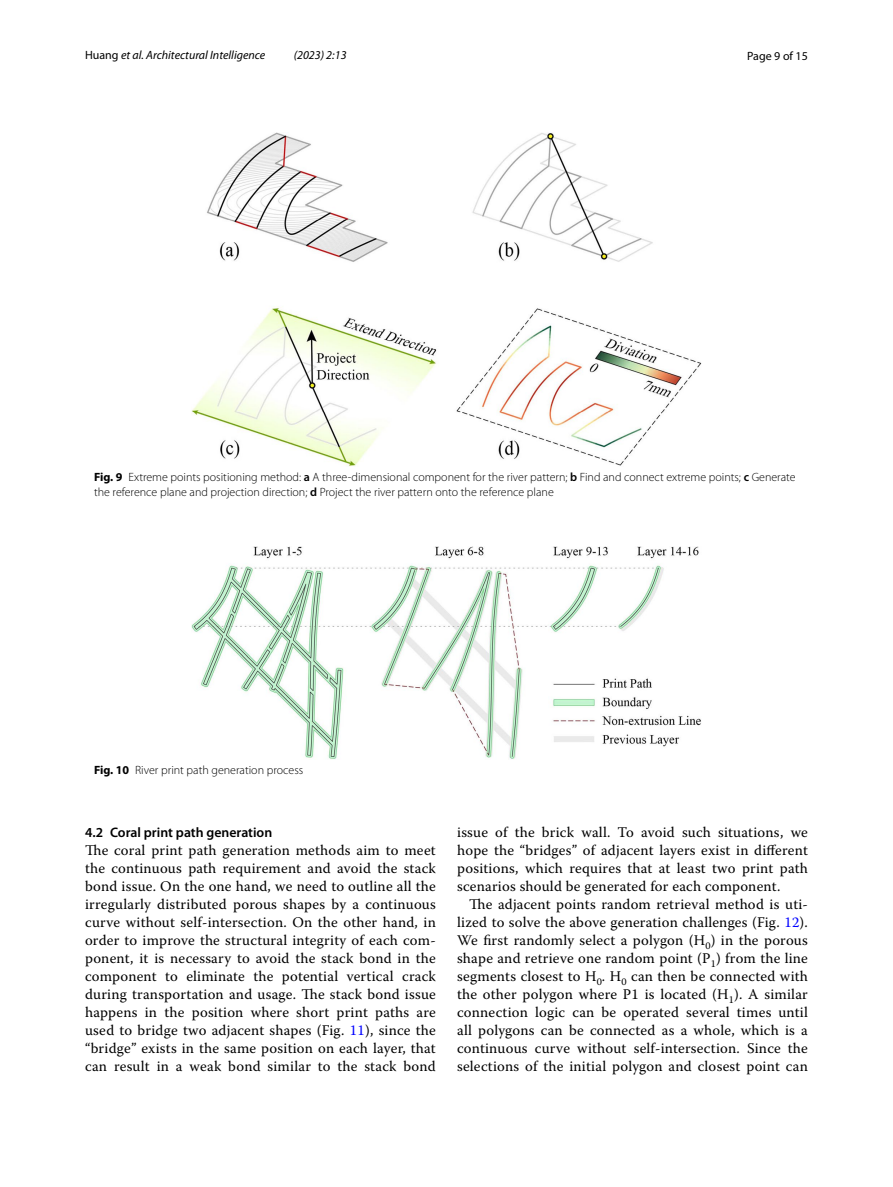
<style>
.page{position:relative;width:893px;height:1187px;background:#fff}
.page>*{position:absolute;margin:0;border:0;box-sizing:border-box;transform-origin:0 0}
.t1{font:14.7px/18px "Warnock Pro";letter-spacing:.015em;color:#000;text-align:justify}
.t2{font:600 13.8px "Myriad Pro";color:#000}
.t3{font:300 12px/15px "Myriad Pro";color:#000}
.t4{font:italic 12px "Myriad Pro";color:#000}
.t5{font:12px "Myriad Pro";color:#000}
.s1{font-style:normal}
.s2{font-weight:700}
.s3{font-weight:600}
.s4{color:#00f}
</style>
<div class="page">
<img style="left:191px;top:133px;width:511px;height:333px">
<img style="left:191px;top:546px;width:510px;height:213px">
<p class="t4" style="left:85px;top:48px;width:182px"><span class="s1">Huang</span> et al. Architectural Intelligence</p>
<p class="t4" style="left:294px;top:48px;width:54px">(2023) 2:13</p>
<p class="t5" style="left:747px;top:48px;width:62px">Page 9 of 15</p>
<p class="t3" style="left:94px;top:470px;width:703px"><span class="s2">Fig. 9</span> Extreme points positioning method: <span class="s3">a</span> A three-dimensional component for the river pattern; <span class="s3">b</span> Find and connect extreme points; <span class="s3">c</span> Generate the reference plane and projection direction; <span class="s3">d</span> Project the river pattern onto the reference plane</p>
<p class="t3" style="left:94px;top:762px;width:211px"><span class="s2">Fig. 10</span> River print path generation process</p>
<p class="t2" style="left:85px;top:823px;width:189px">4.2 Coral print path generation</p>
<p class="t1" style="left:85px;top:840px;width:352px">The coral print path generation methods aim to meet the continuous path requirement and avoid the stack bond issue. On the one hand, we need to outline all the irregularly distributed porous shapes by a continuous curve without self-intersection. On the other hand, in order to improve the structural integrity of each com&shy;ponent, it is necessary to avoid the stack bond in the component to eliminate the potential vertical crack during transportation and usage. The stack bond issue happens in the position where short print paths are used to bridge two adjacent shapes (Fig. <span class="s4">11</span>), since the “bridge” exists in the same position on each layer, that can result in a weak bond similar to the stack bond</p>
<p class="t1" style="left:457px;top:822px;width:352px">issue of the brick wall. To avoid such situations, we hope the “bridges” of adjacent layers exist in different positions, which requires that at least two print path scenarios should be generated for each component.</p>
<p class="t1" style="left:457px;top:894px;width:352px;text-indent:12px">The adjacent points random retrieval method is uti&shy;lized to solve the above generation challenges (Fig. <span class="s4">12</span>).<br>We first randomly select a polygon (H<sub>0</sub>) in the porous shape and retrieve one random point (P<sub>1</sub>) from the line segments closest to H<sub>0</sub>. H<sub>0</sub> can then be connected with the other polygon where P1 is located (H<sub>1</sub>). A similar connection logic can be operated several times until all polygons can be connected as a whole, which is a continuous curve without self-intersection. Since the selections of the initial polygon and closest point can</p>
</div>
